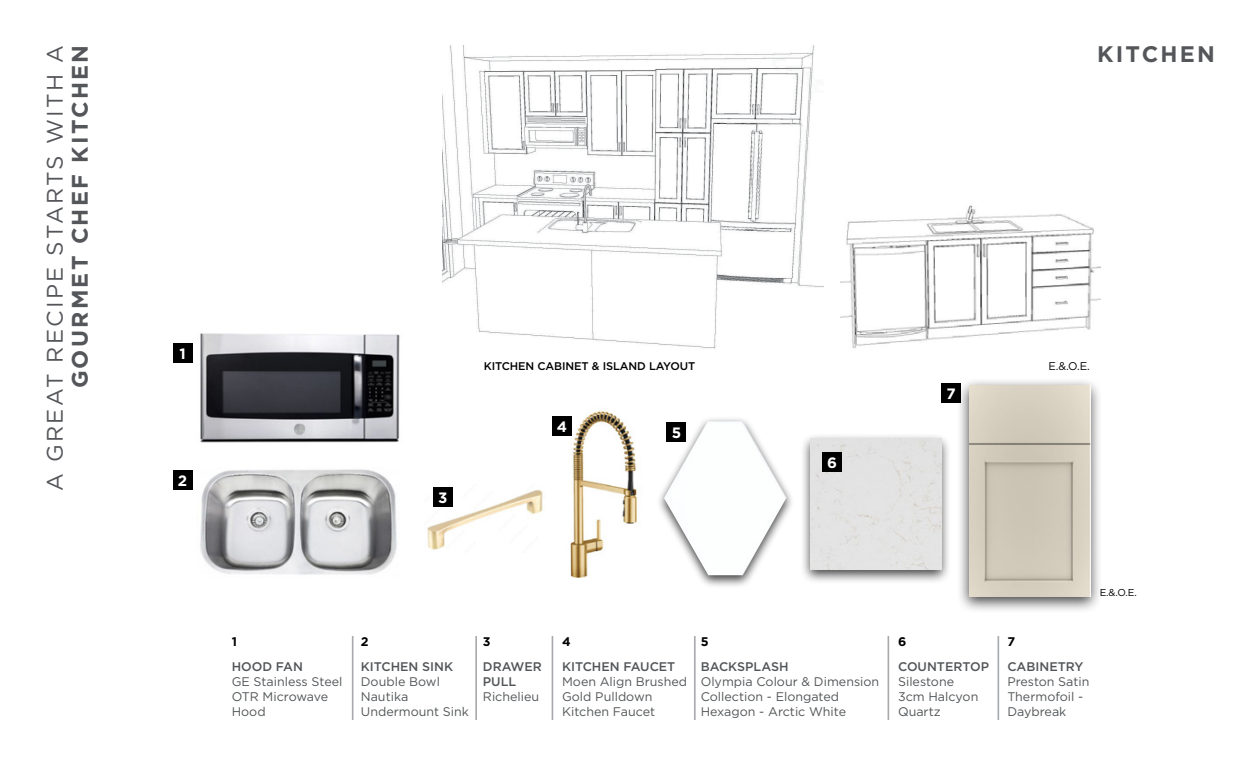
<style>
.page{position:relative;width:1260px;height:765px;background:#fff}
.page>*{position:absolute;margin:0;border:0;box-sizing:border-box;transform-origin:0 0}
.t1{font:700 22.5px "Gotham";letter-spacing:.1em;color:#54565a}
.t2{font:22.5px "Gotham";letter-spacing:.1em;color:#54565a}
.t3{font:700 15px "Gotham";color:#fff}
.t4{font:12.5px/15.2px "Gotham";color:#525558}
.t5{font:500 12.5px/15.2px "Gotham";color:#525558}
.t6{font:700 12.5px "Gotham";color:#000}
.t7{font:500 11.12px "Gotham";letter-spacing:-.01em;color:#000}
.t8{font:11.12px "Gotham";color:#000}
.t9{font:10px "Gotham";color:#000}
</style>
<div class="page">
<div style="left:800px;top:433px;width:152px;height:151px;background:#000;opacity:.75"></div>
<div style="left:810px;top:439px;width:131px;height:131px;background:#e3e3e2"></div>
<div style="left:655px;top:416px;width:140px;height:172px;background:#000;opacity:.75"></div>
<img style="left:664px;top:421px;width:123px;height:154px">
<img style="left:443px;top:45px;width:381px;height:304px">
<img style="left:840px;top:205px;width:261px;height:144px">
<hr style="left:352px;top:636px;width:1px;height:84px;background:#a7a9ac">
<hr style="left:475px;top:636px;width:2px;height:84px;background:#a7a9ac">
<hr style="left:552px;top:636px;width:1px;height:84px;background:#a7a9ac">
<hr style="left:694px;top:636px;width:2px;height:84px;background:#a7a9ac">
<hr style="left:888px;top:636px;width:1px;height:84px;background:#a7a9ac">
<hr style="left:998px;top:636px;width:1px;height:84px;background:#a7a9ac">
<img style="left:200px;top:333px;width:200px;height:110px">
<img style="left:200px;top:469px;width:197px;height:106px">
<div style="left:173px;top:344px;width:19px;height:19px;background:#000"></div>
<div style="left:173px;top:471px;width:19px;height:19px;background:#000"></div>
<div style="left:822px;top:453px;width:20px;height:19px;background:#000"></div>
<div style="left:667px;top:422px;width:19px;height:20px;background:#000"></div>
<img style="left:565px;top:411px;width:72px;height:167px">
<div style="left:956px;top:378px;width:147px;height:236px;background:#000;opacity:.75"></div>
<img style="left:969px;top:385px;width:121px;height:211px">
<div style="left:552px;top:416px;width:20px;height:19px;background:#000"></div>
<div style="left:941px;top:383px;width:20px;height:20px;background:#000"></div>
<img style="left:427px;top:489px;width:116px;height:61px">
<div style="left:433px;top:487px;width:20px;height:19px;background:#000"></div>
<h1 class="t2" style="left:41px;top:491px;width:448px;rotate:-90deg">A GREAT RECIPE STARTS WITH A</h1>
<h1 class="t1" style="left:65px;top:388px;width:345px;rotate:-90deg">GOURMET CHEF KITCHEN</h1>
<h1 class="t1" style="left:1097px;top:39px;width:119px">KITCHEN</h1>
<p class="t3" style="left:179px;top:344px;width:8px">1</p>
<p class="t7" style="left:484px;top:359px;width:213px">KITCHEN CABINET &amp; ISLAND LAYOUT</p>
<p class="t8" style="left:1048px;top:359px;width:43px">E.&amp;.O.E.</p>
<p class="t3" style="left:946px;top:384px;width:11px">7</p>
<p class="t3" style="left:557px;top:416px;width:12px">4</p>
<p class="t3" style="left:672px;top:423px;width:11px">5</p>
<p class="t3" style="left:827px;top:453px;width:11px">6</p>
<p class="t3" style="left:178px;top:471px;width:11px">2</p>
<p class="t3" style="left:438px;top:487px;width:11px">3</p>
<p class="t9" style="left:1100px;top:586px;width:39px">E.&amp;.O.E.</p>
<p class="t6" style="left:232px;top:633px;width:7px">1</p>
<p class="t6" style="left:361px;top:633px;width:9px">2</p>
<p class="t6" style="left:483px;top:633px;width:9px">3</p>
<p class="t6" style="left:562px;top:633px;width:10px">4</p>
<p class="t6" style="left:701px;top:633px;width:9px">5</p>
<p class="t6" style="left:898px;top:633px;width:10px">6</p>
<p class="t6" style="left:1007px;top:633px;width:9px">7</p>
<p class="t5" style="left:361px;top:659px;width:94px">KITCHEN SINK</p>
<p class="t4" style="left:361px;top:674px;width:110px">Double Bowl<br>Nautika<br>Undermount Sink</p>
<p class="t5" style="left:232px;top:659px;width:73px">HOOD FAN</p>
<p class="t4" style="left:232px;top:674px;width:112px">GE Stainless Steel<br>OTR Microwave<br>Hood</p>
<p class="t5" style="left:898px;top:659px;width:93px">COUNTERTOP</p>
<p class="t4" style="left:898px;top:674px;width:82px">Silestone<br>3cm Halcyon<br>Quartz</p>
<p class="t5" style="left:1007px;top:659px;width:78px">CABINETRY</p>
<p class="t4" style="left:1007px;top:674px;width:84px">Preston Satin<br>Thermofoil -<br>Daybreak</p>
<p class="t5" style="left:562px;top:659px;width:115px">KITCHEN FAUCET</p>
<p class="t4" style="left:562px;top:674px;width:127px">Moen Align Brushed<br>Gold Pulldown<br>Kitchen Faucet</p>
<p class="t5" style="left:701px;top:659px;width:89px">BACKSPLASH</p>
<p class="t4" style="left:701px;top:674px;width:180px">Olympia Colour &amp; Dimension<br>Collection - Elongated<br>Hexagon - Arctic White</p>
<p class="t5" style="left:483px;top:659px;width:60px">DRAWER<br>PULL</p>
<p class="t4" style="left:483px;top:689px;width:58px">Richelieu</p>
</div>
